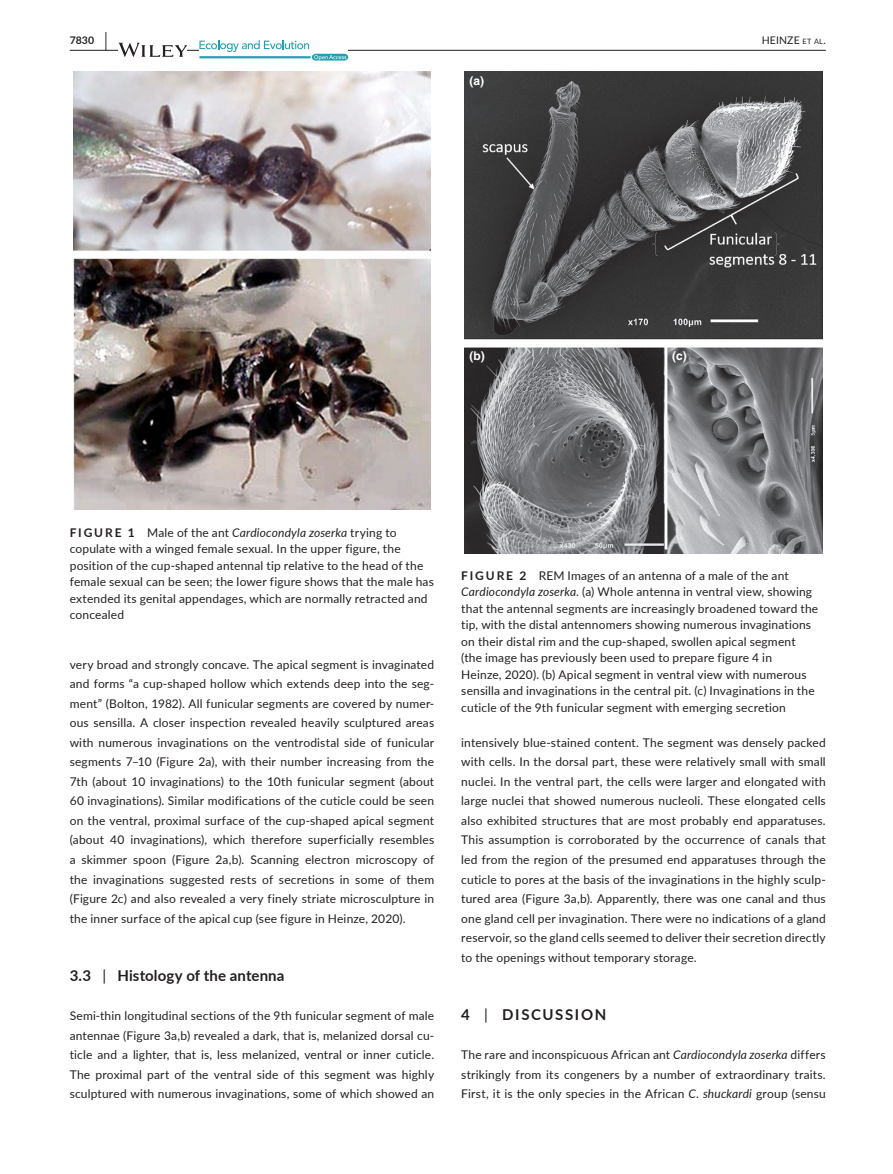
<style>
.page{position:relative;width:893px;height:1174px;background:#fff}
.page>*{position:absolute;margin:0;border:0;box-sizing:border-box;transform-origin:0 0}
.t1{font:700 15px "Lato";letter-spacing:.01em;color:#231f20}
.t2{font:700 15px "Lato";letter-spacing:.11em;color:#231f20}
.t3{font:12px/19.5px "Lato";letter-spacing:.015em;color:#231f20;text-align:justify}
.t4{font:700 12px "Helvetica";color:#fff}
.t5{font:10.5px "Lato";letter-spacing:.015em;color:#231f20}
.t6{font:700 10.5px "Lato";color:#231f20}
.s1{font-size:19.5px}
.s2{font-size:7.35px}
.s3{font-weight:700}
.s4{font-style:italic}
.s5{font-weight:400}
</style>
<div class="page">
<hr style="left:70px;top:50px;width:756px;height:1px;background:#231f20">
<svg style="left:119px;top:43px;width:68px;height:14px"></svg>
<svg style="left:199px;top:40px;width:149px;height:21px"></svg>
<img style="left:73px;top:72px;width:358px;height:437px">
<div style="left:461px;top:72px;width:365px;height:481px;background:linear-gradient(to bottom,#fff,#fff)"></div>
<img style="left:465px;top:72px;width:357px;height:481px">
<p class="t6" style="left:70px;top:33px;width:39px">7830 <span class="s1">|</span></p>
<p class="t5" style="left:762px;top:33px;width:66px">HEINZE <span class="s2">et al</span>.</p>
<p class="t4" style="left:469px;top:74px;width:16px">(a)</p>
<p class="t4" style="left:469px;top:348px;width:17px">(b)</p>
<p class="t4" style="left:672px;top:348px;width:16px">(c)</p>
<p class="t3" style="left:70px;top:523px;width:366px;line-height:16.5px;text-align:left"><span class="s3">FIGURE 1</span> Male of the ant <span class="s4">Cardiocondyla zoserka</span> trying to copulate with a winged female sexual. In the upper figure, the position of the cup-shaped antennal tip relative to the head of the female sexual can be seen; the lower figure shows that the male has extended its genital appendages, which are normally retracted and concealed</p>
<p class="t3" style="left:70px;top:654px;width:366px">very broad and strongly concave. The apical segment is invaginated and forms “a cup-shaped hollow which extends deep into the seg&shy;ment” (Bolton, 1982). All funicular segments are covered by numer&shy;ous sensilla. A closer inspection revealed heavily sculptured areas with numerous invaginations on the ventrodistal side of funicular segments 7–10 (Figure 2a), with their number increasing from the 7th (about 10 invaginations) to the 10th funicular segment (about 60 invaginations). Similar modifications of the cuticle could be seen on the ventral, proximal surface of the cup-shaped apical segment (about 40 invaginations), which therefore superficially resembles a skimmer spoon (Figure 2a,b). Scanning electron microscopy of the invaginations suggested rests of secretions in some of them (Figure 2c) and also revealed a very finely striate microsculpture in the inner surface of the apical cup (see figure in Heinze, 2020).</p>
<p class="t1" style="left:70px;top:964px;width:216px">3.3 <span class="s5">|</span> Histology of the antenna</p>
<p class="t3" style="left:70px;top:1005px;width:366px">Semi-thin longitudinal sections of the 9th funicular segment of male antennae (Figure 3a,b) revealed a dark, that is, melanized dorsal cu&shy;ticle and a lighter, that is, less melanized, ventral or inner cuticle.<br>The proximal part of the ventral side of this segment was highly sculptured with numerous invaginations, some of which showed an</p>
<p class="t3" style="left:461px;top:567px;width:358px;line-height:16.5px;text-align:left"><span class="s3">FIGURE 2</span> REM Images of an antenna of a male of the ant <span class="s4">Cardiocondyla zoserka</span>. (a) Whole antenna in ventral view, showing that the antennal segments are increasingly broadened toward the tip, with the distal antennomers showing numerous invaginations on their distal rim and the cup-shaped, swollen apical segment (the image has previously been used to prepare figure 4 in<br>Heinze, 2020). (b) Apical segment in ventral view with numerous sensilla and invaginations in the central pit. (c) Invaginations in the cuticle of the 9th funicular segment with emerging secretion</p>
<p class="t3" style="left:461px;top:732px;width:366px">intensively blue-stained content. The segment was densely packed with cells. In the dorsal part, these were relatively small with small nuclei. In the ventral part, the cells were larger and elongated with large nuclei that showed numerous nucleoli. These elongated cells also exhibited structures that are most probably end apparatuses.<br>This assumption is corroborated by the occurrence of canals that led from the region of the presumed end apparatuses through the cuticle to pores at the basis of the invaginations in the highly sculp&shy;tured area (Figure 3a,b). Apparently, there was one canal and thus one gland cell per invagination. There were no indications of a gland reservoir, so the gland cells seemed to deliver their secretion directly to the openings without temporary storage.</p>
<p class="t2" style="left:461px;top:1003px;width:147px">4 <span class="s5">|</span> DISCUSSION</p>
<p class="t3" style="left:461px;top:1044px;width:366px">The rare and inconspicuous African ant <span class="s4">Cardiocondyla zoserka</span> differs strikingly from its congeners by a number of extraordinary traits.<br>First, it is the only species in the African <span class="s4">C. shuckardi</span> group (sensu</p>
</div>
